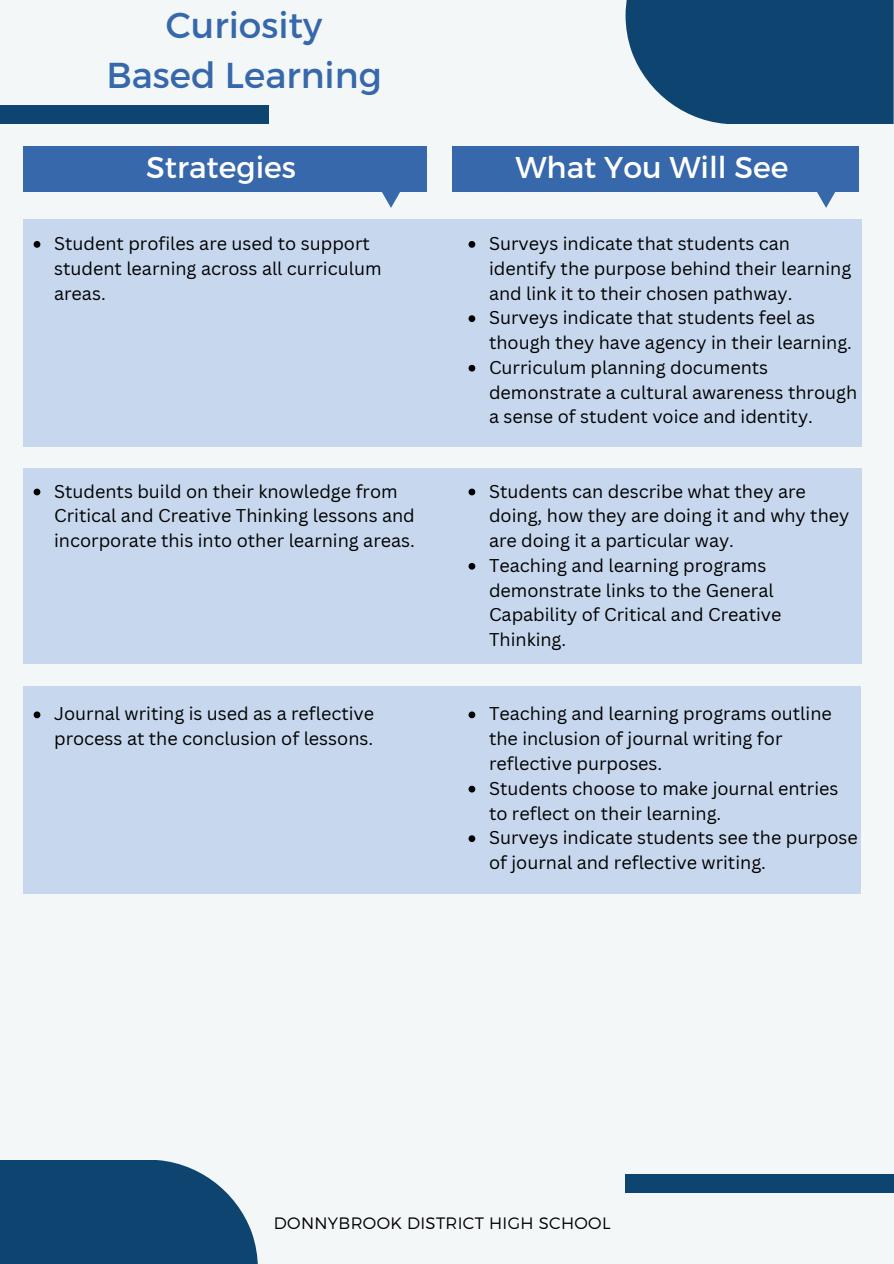
<style>
.page{position:relative;width:894px;height:1264px;background:#fff}
.page>*{position:absolute;margin:0;border:0;box-sizing:border-box;transform-origin:0 0}
.t1{font:36px/49.5px "Montserrat";color:#3668ab;text-align:center}
.t2{font:30px "Montserrat";color:#fff}
.t3{font:18px/24.8px "Canva Sans";color:#000}
.t4{font:300 16.5px "Montserrat";letter-spacing:.02em;color:#000}
</style>
<div class="page">
<div style="left:0;top:0;width:893px;height:1263px;background:#f3f7f7"></div>
<div style="left:0;top:106px;width:268px;height:18px;background:#0e4570"></div>
<div style="left:625px;top:0;width:268px;height:124px;background:#0e4570"></div>
<div style="left:23px;top:146px;width:403px;height:46px;background:#3668ab"></div>
<svg style="left:382px;top:192px;width:18px;height:16px"></svg>
<div style="left:452px;top:146px;width:407px;height:46px;background:#3668ab"></div>
<svg style="left:817px;top:192px;width:18px;height:16px"></svg>
<div style="left:23px;top:219px;width:838px;height:227px;background:#c7d7ed"></div>
<div style="left:23px;top:468px;width:838px;height:195px;background:#c7d7ed"></div>
<div style="left:23px;top:686px;width:838px;height:207px;background:#c7d7ed"></div>
<svg style="left:468px;top:241px;width:7px;height:7px"></svg>
<svg style="left:468px;top:315px;width:7px;height:7px"></svg>
<svg style="left:468px;top:365px;width:7px;height:6px"></svg>
<svg style="left:468px;top:488px;width:7px;height:7px"></svg>
<svg style="left:468px;top:563px;width:7px;height:6px"></svg>
<svg style="left:468px;top:711px;width:7px;height:7px"></svg>
<svg style="left:468px;top:785px;width:7px;height:7px"></svg>
<svg style="left:468px;top:835px;width:7px;height:7px"></svg>
<div style="left:0;top:1159px;width:258px;height:104px;background:#0e4570"></div>
<svg style="left:34px;top:241px;width:6px;height:7px"></svg>
<svg style="left:34px;top:488px;width:6px;height:7px"></svg>
<svg style="left:34px;top:711px;width:6px;height:7px"></svg>
<div style="left:625px;top:1174px;width:268px;height:18px;background:#0e4570"></div>
<p class="t1" style="left:106px;top:-1px;width:277px">Curiosity<br>Based Learning</p>
<p class="t2" style="left:146px;top:148px;width:151px">Strategies</p>
<p class="t2" style="left:515px;top:148px;width:274px">What You Will See</p>
<p class="t3" style="left:54px;top:231px;width:329px">Student profiles are used to support student learning across all curriculum areas.</p>
<h1 class="t3" style="left:489px;top:231px;width:363px">Surveys indicate that students can identify the purpose behind their learning and link it to their chosen pathway.</h1>
<h2 class="t3" style="left:489px;top:305px;width:364px">Surveys indicate that students feel as though they have agency in their learning.</h2>
<h2 class="t3" style="left:489px;top:354px;width:369px">Curriculum planning documents demonstrate a cultural awareness through a sense of student voice and identity.</h2>
<p class="t3" style="left:54px;top:478px;width:362px">Students build on their knowledge from<br>Critical and Creative Thinking lessons and incorporate this into other learning areas.</p>
<p class="t3" style="left:489px;top:478px;width:362px">Students can describe what they are doing, how they are doing it and why they are doing it a particular way.</p>
<p class="t3" style="left:489px;top:552px;width:294px">Teaching and learning programs demonstrate links to the General<br>Capability of Critical and Creative<br>Thinking.</p>
<p class="t3" style="left:54px;top:701px;width:321px">Journal writing is used as a reflective process at the conclusion of lessons.</p>
<p class="t3" style="left:489px;top:701px;width:344px">Teaching and learning programs outline the inclusion of journal writing for reflective purposes.</p>
<p class="t3" style="left:489px;top:775px;width:351px">Students choose to make journal entries to reflect on their learning.</p>
<p class="t3" style="left:489px;top:825px;width:370px">Surveys indicate students see the purpose of journal and reflective writing.</p>
<h3 class="t4" style="left:274px;top:1211px;width:338px">DONNYBROOK DISTRICT HIGH SCHOOL</h3>
</div>
